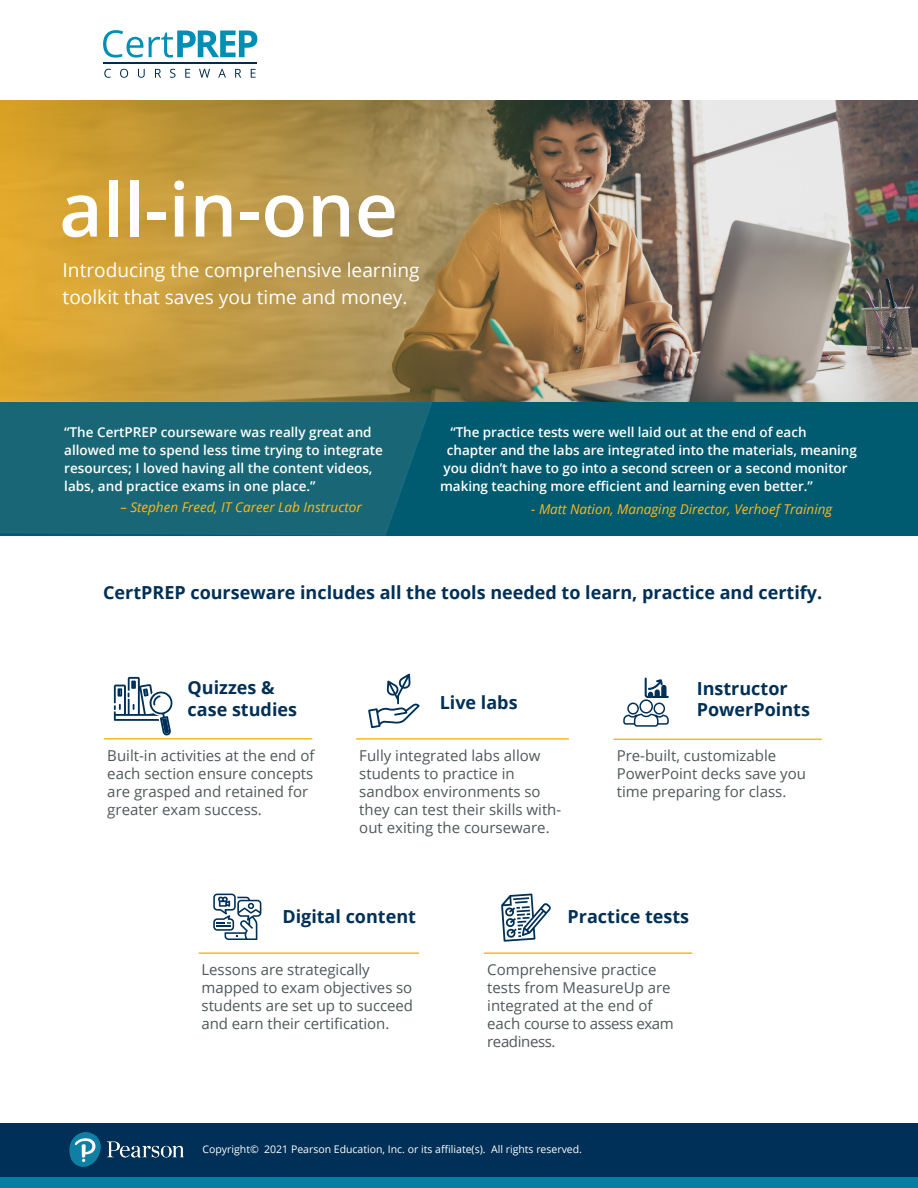
<style>
.page{position:relative;width:918px;height:1188px;background:#fff}
.page>*{position:absolute;margin:0;border:0;box-sizing:border-box;transform-origin:0 0}
.t1{font:600 75px "Open Sans";color:#fff}
.t2{font:19.2px/27px "Open Sans";color:#fff}
.t3{font:700 18px/21.6px "Open Sans";color:#003057}
.t4{font:15px/18px "Open Sans";color:#505759}
.t5{font:600 13.5px/18px "Open Sans";letter-spacing:-.005em;color:#fff}
.t6{font:italic 13.5px "Open Sans";color:#ffb81c}
.t7{font:10.5px "Open Sans";color:#fff}
</style>
<div class="page">
<img style="left:650px;top:100px;width:268px;height:302px">
<div style="left:0;top:402px;width:918px;height:134px;background:#005a70"></div>
<div style="left:0;top:402px;width:432px;height:134px;background:#196776"></div>
<svg style="left:103px;top:30px;width:40px;height:28px"></svg>
<svg style="left:149px;top:31px;width:108px;height:27px"></svg>
<svg style="left:104px;top:69px;width:7px;height:9px"></svg>
<svg style="left:120px;top:69px;width:8px;height:9px"></svg>
<svg style="left:138px;top:69px;width:7px;height:9px"></svg>
<svg style="left:155px;top:69px;width:6px;height:9px"></svg>
<svg style="left:170px;top:69px;width:5px;height:9px"></svg>
<svg style="left:185px;top:69px;width:5px;height:9px"></svg>
<svg style="left:199px;top:69px;width:11px;height:9px"></svg>
<svg style="left:218px;top:69px;width:8px;height:9px"></svg>
<svg style="left:235px;top:69px;width:6px;height:9px"></svg>
<svg style="left:251px;top:69px;width:5px;height:9px"></svg>
<hr style="left:103px;top:63px;width:154px;height:1px;background:#002a4e">
<div style="left:0;top:1124px;width:918px;height:55px;background:#003057"></div>
<div style="left:0;top:1178px;width:918px;height:10px;background:#047fa3"></div>
<img style="left:69px;top:1132px;width:115px;height:35px">
<svg style="left:114px;top:677px;width:59px;height:59px"></svg>
<hr style="left:104px;top:738px;width:208px;height:2px;background:#ffb81c">
<svg style="left:623px;top:712px;width:46px;height:15px"></svg>
<div style="left:639px;top:699px;width:14px;height:15px;border:2px solid #003057;border-radius:50%"></div>
<div style="left:627px;top:703px;width:12px;height:12px;border:2px solid #003057;border-radius:50%"></div>
<div style="left:654px;top:703px;width:11px;height:12px;border:2px solid #003057;border-radius:50%"></div>
<svg style="left:645px;top:678px;width:24px;height:20px"></svg>
<hr style="left:613px;top:739px;width:209px;height:1px;background:#ffb81c">
<svg style="left:213px;top:894px;width:48px;height:46px"></svg>
<hr style="left:199px;top:952px;width:220px;height:2px;background:#ffb81c">
<svg style="left:501px;top:894px;width:50px;height:48px"></svg>
<hr style="left:484px;top:952px;width:208px;height:2px;background:#ffb81c">
<svg style="left:368px;top:673px;width:52px;height:55px"></svg>
<hr style="left:356px;top:738px;width:213px;height:2px;background:#ffb81c">
<img style="left:0;top:100px;width:650px;height:302px">
<h1 class="t1" style="left:59px;top:158px;width:340px">all-in-one</h1>
<p class="t2" style="left:63px;top:256px;width:358px">Introducing the comprehensive learning toolkit that saves you time and money.</p>
<p class="t5" style="left:64px;top:423px;width:320px">“The CertPREP courseware was really great and allowed me to spend less time trying to integrate resources; I loved having all the content videos, labs, and practice exams in one place.”</p>
<p class="t6" style="left:120px;top:498px;width:243px">– Stephen Freed, IT Career Lab Instructor</p>
<p class="t5" style="left:450px;top:423px;width:358px">“The practice tests were well laid out at the end of each</p>
<p class="t5" style="left:447px;top:441px;width:411px">chapter and the labs are integrated into the materials, meaning</p>
<p class="t5" style="left:444px;top:459px;width:406px">you didn’t have to go into a second screen or a second monitor</p>
<p class="t5" style="left:440px;top:477px;width:374px">making teaching more efficient and learning even better.”</p>
<p class="t6" style="left:531px;top:499px;width:303px">- Matt Nation, Managing Director, Verhoef Training</p>
<p class="t3" style="left:103px;top:582px;width:721px">CertPREP courseware includes all the tools needed to learn, practice and certify.</p>
<p class="t3" style="left:188px;top:677px;width:111px">Quizzes &amp; case studies</p>
<p class="t4" style="left:107px;top:746px;width:209px">Built-in activities at the end of each section ensure concepts are grasped and retained for greater exam success.</p>
<p class="t3" style="left:440px;top:691px;width:79px">Live labs</p>
<p class="t4" style="left:359px;top:746px;width:204px">Fully integrated labs allow students to practice in sandbox environments so they can test their skills with&shy;out exiting the courseware.</p>
<p class="t3" style="left:697px;top:677px;width:115px">Instructor<br>PowerPoints</p>
<p class="t4" style="left:617px;top:746px;width:191px">Pre-built, customizable<br>PowerPoint decks save you time preparing for class.</p>
<p class="t3" style="left:282px;top:906px;width:135px">Digital content</p>
<p class="t3" style="left:568px;top:906px;width:123px">Practice tests</p>
<p class="t4" style="left:202px;top:960px;width:213px">Lessons are strategically mapped to exam objectives so students are set up to succeed and earn their certification.</p>
<p class="t4" style="left:487px;top:960px;width:188px">Comprehensive practice tests from MeasureUp are integrated at the end of each course to assess exam readiness.</p>
<p class="t7" style="left:203px;top:1142px;width:381px">Copyright© 2021 Pearson Education, Inc. or its affiliate(s). All rights reserved.</p>
</div>
